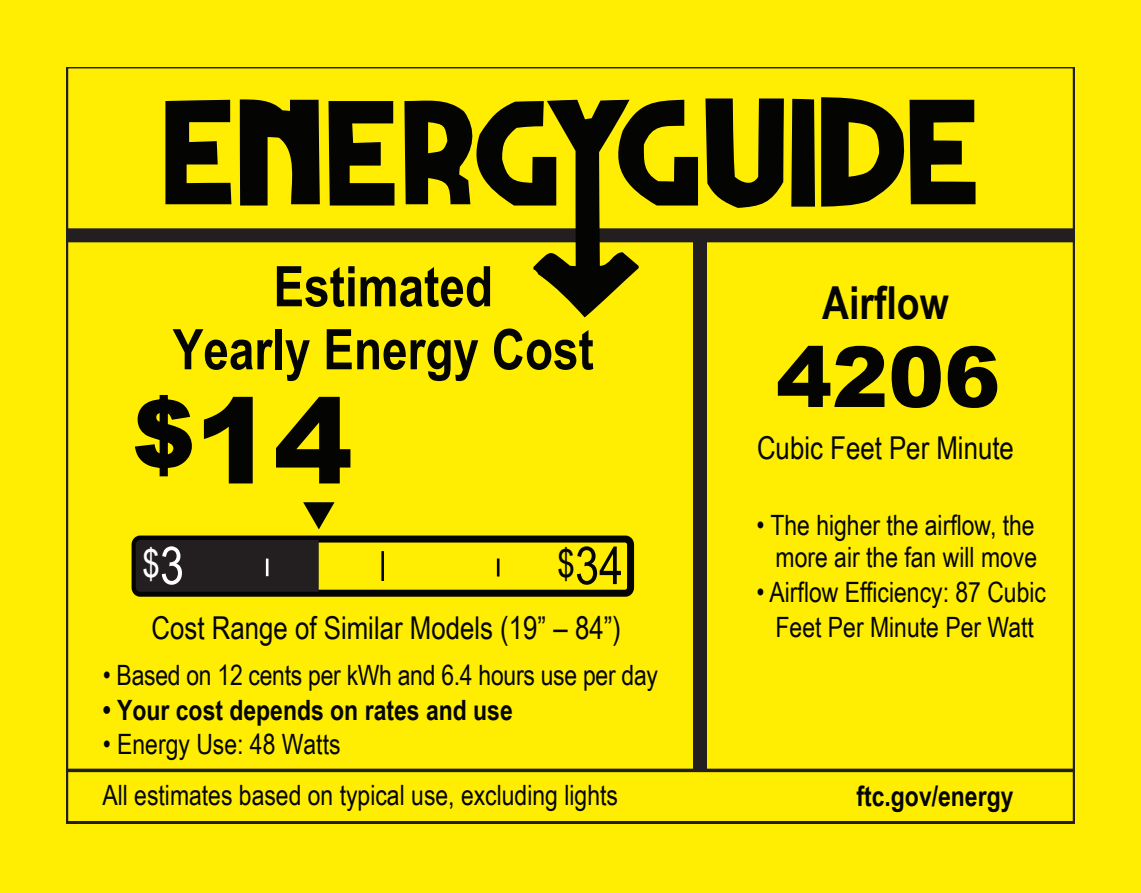
<style>
.page{position:relative;width:1141px;height:893px;background:#ffee01}
.page>*{position:absolute;margin:0;border:0;box-sizing:border-box;transform-origin:0 0}
.t1{font:900 119px "Arial";color:#040503}
.t2{font:900 84px "Arial";color:#040503}
.t3{font:700 56px/63px "Arial Narrow";color:#040503;text-align:center}
.t4{font:52.5px "Arial Narrow";color:#040503}
.t5{font:700 45.5px "Arial Narrow";color:#040503}
.t6{font:38.5px "Arial Narrow";color:#fff}
.t7{font:31.5px "Arial Narrow";color:#040503}
.t8{font:28px/31.5px "Arial Narrow";color:#040503;text-align:right}
.t9{font:700 28px "Arial Narrow";color:#040503}
.s1{font-size:91px}
.s2{font-size:52.5px}
.s3{font-size:38.5px}
</style>
<div class="page">
<div style="left:66px;top:67px;width:1008px;height:756px;border:4px solid #231f20"></div>
<div style="left:66px;top:228px;width:1008px;height:14px;background:#231f20"></div>
<hr style="left:66px;top:769px;width:1008px;height:3px;background:#231f20">
<div style="left:132px;top:536px;width:502px;height:61px;border:7px solid #040503;border-radius:5px"></div>
<div style="left:136px;top:540px;width:183px;height:52px;background:#231f20"></div>
<hr style="left:381px;top:551px;width:3px;height:30px;background:#040503">
<hr style="left:266px;top:559px;width:3px;height:17px;background:#fff">
<hr style="left:497px;top:558px;width:3px;height:18px;background:#040503">
<svg style="left:303px;top:502px;width:32px;height:27px"></svg>
<svg style="left:135px;top:395px;width:57px;height:82px"></svg>
<div style="left:693px;top:235px;width:14px;height:535px;background:#231f20"></div>
<svg style="left:705px;top:98px;width:79px;height:110px"></svg>
<svg style="left:791px;top:99px;width:24px;height:108px;background:#121202"></svg>
<svg style="left:240px;top:99px;width:80px;height:107px"></svg>
<svg style="left:328px;top:101px;width:66px;height:105px"></svg>
<svg style="left:165px;top:100px;width:66px;height:104px"></svg>
<svg style="left:404px;top:99px;width:294px;height:218px"></svg>
<svg style="left:821px;top:97px;width:155px;height:110px"></svg>
<h3 class="t3" style="left:173px;top:252px;width:423px">Estimated<br>Yearly Energy Cost</h3>
<h1 class="t1" style="left:134px;top:355px;width:221px"><span class="s1">$</span>14</h1>
<h3 class="t6" style="left:143px;top:535px;width:43px">$<span class="s2">3</span></h3>
<h3 class="t4" style="left:558px;top:527px;width:67px"><span class="s3">$</span>34</h3>
<p class="t7" style="left:151px;top:605px;width:471px">Cost Range of Similar Models (19” – 84”)</p>
<p class="t8" style="left:103px;top:659px;width:557px">• Based on 12 cents per kWh and 6.4 hours use per day</p>
<p class="t9" style="left:103px;top:689px;width:411px">• Your cost depends on rates and use</p>
<p class="t8" style="left:103px;top:727px;width:239px">• Energy Use: 48 Watts</p>
<p class="t8" style="left:102px;top:779px;width:517px">All estimates based on typical use, excluding lights</p>
<h3 class="t5" style="left:822px;top:269px;width:128px">Airflow</h3>
<h2 class="t2" style="left:776px;top:316px;width:226px">4206</h2>
<p class="t7" style="left:757px;top:425px;width:258px">Cubic Feet Per Minute</p>
<p class="t8" style="left:756px;top:509px;width:282px">• The higher the airflow, the more air the fan will move</p>
<p class="t8" style="left:756px;top:573px;width:291px;line-height:35px;text-align:center">• Airflow Efficiency: 87 Cubic<br>Feet Per Minute Per Watt</p>
<p class="t9" style="left:856px;top:774px;width:158px">ftc.gov/energy</p>
</div>
